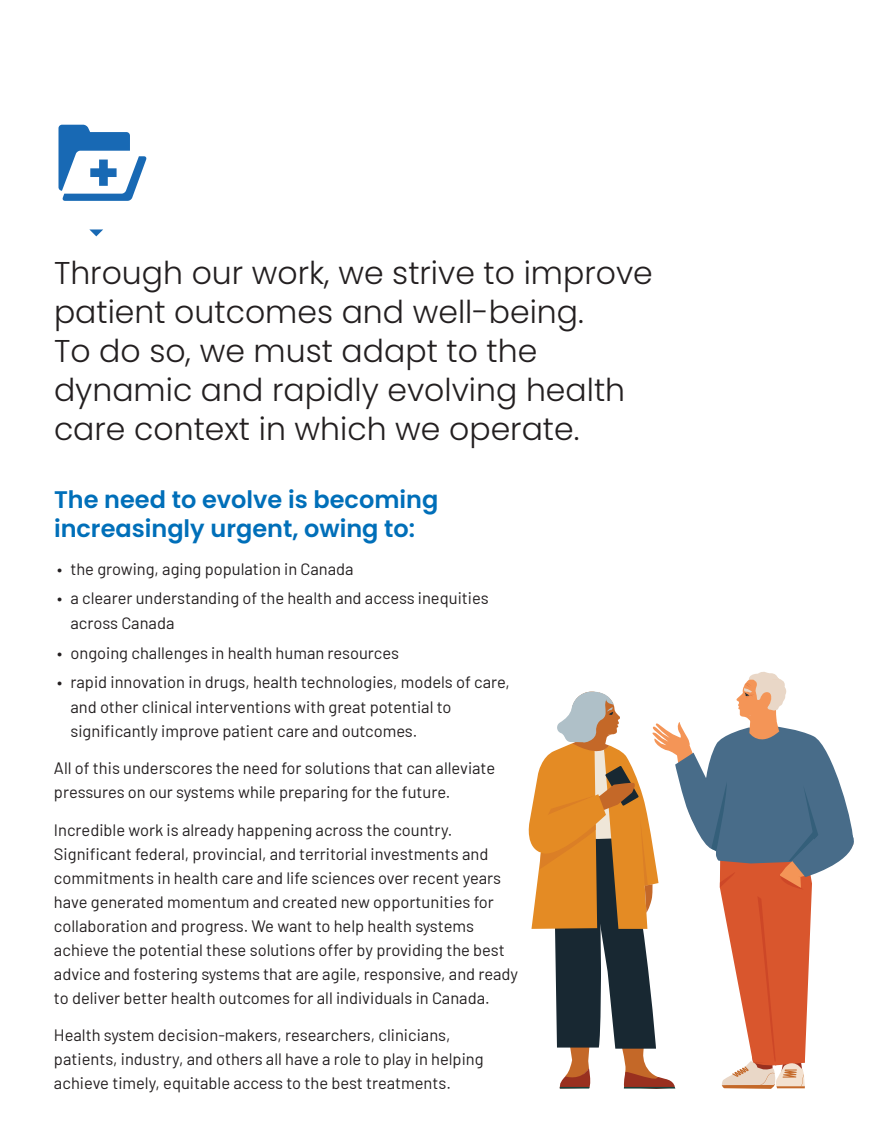
<style>
.page{position:relative;width:873px;height:1143px;background:#fff}
.page>*{position:absolute;margin:0;border:0;box-sizing:border-box;transform-origin:0 0}
.t1{font:300 31.5px/39px "Poppins";color:#231f20}
.t2{font:600 24px/28.8px "Poppins";color:#006fb9}
.t3{font:16.5px/24px "Barlow";color:#231f20}
</style>
<div class="page">
<svg style="left:59px;top:125px;width:87px;height:76px"></svg>
<svg style="left:89px;top:229px;width:14px;height:7px"></svg>
<svg style="left:529px;top:672px;width:325px;height:417px"></svg>
<h1 class="t1" style="left:54px;top:254px;width:600px">Through our work, we strive to improve patient outcomes and well-being.<br>To do so, we must adapt to the dynamic and rapidly evolving health care context in which we operate.</h1>
<h2 class="t2" style="left:54px;top:486px;width:386px">The need to evolve is becoming increasingly urgent, owing to:</h2>
<p class="t3" style="left:57px;top:555px;width:298px">• the growing, aging population in Canada</p>
<p class="t3" style="left:70px;top:585px;width:420px;text-indent:-13px">• a clearer understanding of the health and access inequities across Canada</p>
<p class="t3" style="left:57px;top:639px;width:344px">• ongoing challenges in health human resources</p>
<p class="t3" style="left:70px;top:669px;width:441px;text-indent:-13px">• rapid innovation in drugs, health technologies, models of care, and other clinical interventions with great potential to significantly improve patient care and outcomes.</p>
<p class="t3" style="left:54px;top:755px;width:443px">All of this underscores the need for solutions that can alleviate pressures on our systems while preparing for the future.</p>
<p class="t3" style="left:54px;top:816px;width:466px">Incredible work is already happening across the country.<br>Significant federal, provincial, and territorial investments and commitments in health care and life sciences over recent years have generated momentum and created new opportunities for collaboration and progress. We want to help health systems achieve the potential these solutions offer by providing the best advice and fostering systems that are agile, responsive, and ready to deliver better health outcomes for all individuals in Canada.</p>
<p class="t3" style="left:54px;top:1022px;width:431px">Health system decision-makers, researchers, clinicians, patients, industry, and others all have a role to play in helping achieve timely, equitable access to the best treatments.</p>
</div>
